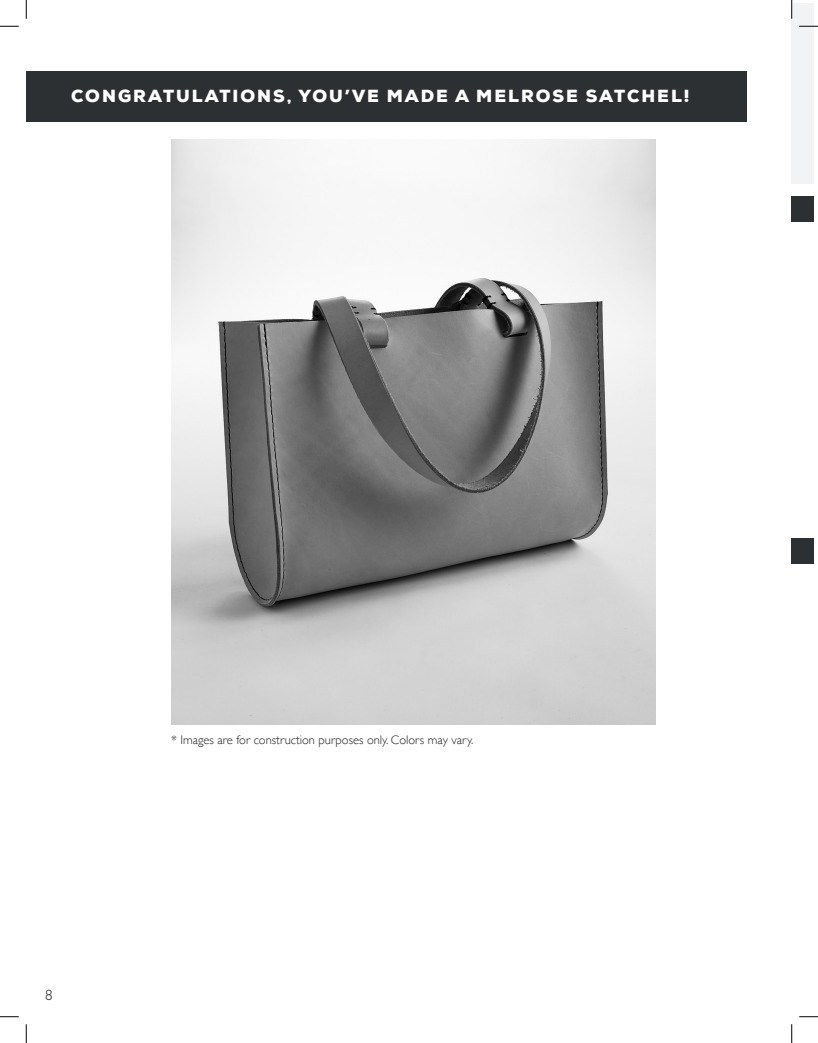
<style>
.page{position:relative;width:818px;height:1043px;background:#fff}
.page>*{position:absolute;margin:0;border:0;box-sizing:border-box;transform-origin:0 0}
.t1{font:900 17.5px "Nexa";letter-spacing:.115em;color:#fff}
.t2{font:300 15px "Gill Sans Nova";color:#231f20}
.t3{font:300 12.5px "Gill Sans";color:#231f20}
</style>
<div class="page">
<div style="left:26px;top:71px;width:720px;height:51px;background:#2d3032"></div>
<img style="left:171px;top:139px;width:484px;height:586px">
<div style="left:791px;top:538px;width:23px;height:25px;background:#2d3032"></div>
<div style="left:791px;top:196px;width:23px;height:25px;background:#2d3032"></div>
<div style="left:791px;top:4px;width:23px;height:180px;background:#f2f3f4"></div>
<svg style="left:0;top:25px;width:19px;height:2px"></svg>
<svg style="left:799px;top:25px;width:19px;height:2px"></svg>
<svg style="left:0;top:1016px;width:19px;height:1px"></svg>
<svg style="left:799px;top:1016px;width:19px;height:1px"></svg>
<svg style="left:25px;top:0;width:2px;height:19px"></svg>
<svg style="left:25px;top:1024px;width:2px;height:18px"></svg>
<svg style="left:791px;top:0;width:1px;height:19px"></svg>
<svg style="left:791px;top:1024px;width:1px;height:18px"></svg>
<p class="t1" style="left:71px;top:84px;width:619px">CONGRATULATIONS, YOU’VE MADE A MELROSE SATCHEL!</p>
<p class="t2" style="left:45px;top:985px;width:9px">8</p>
<p class="t3" style="left:171px;top:729px;width:303px">* Images are for construction purposes only. Colors may vary.</p>
</div>
